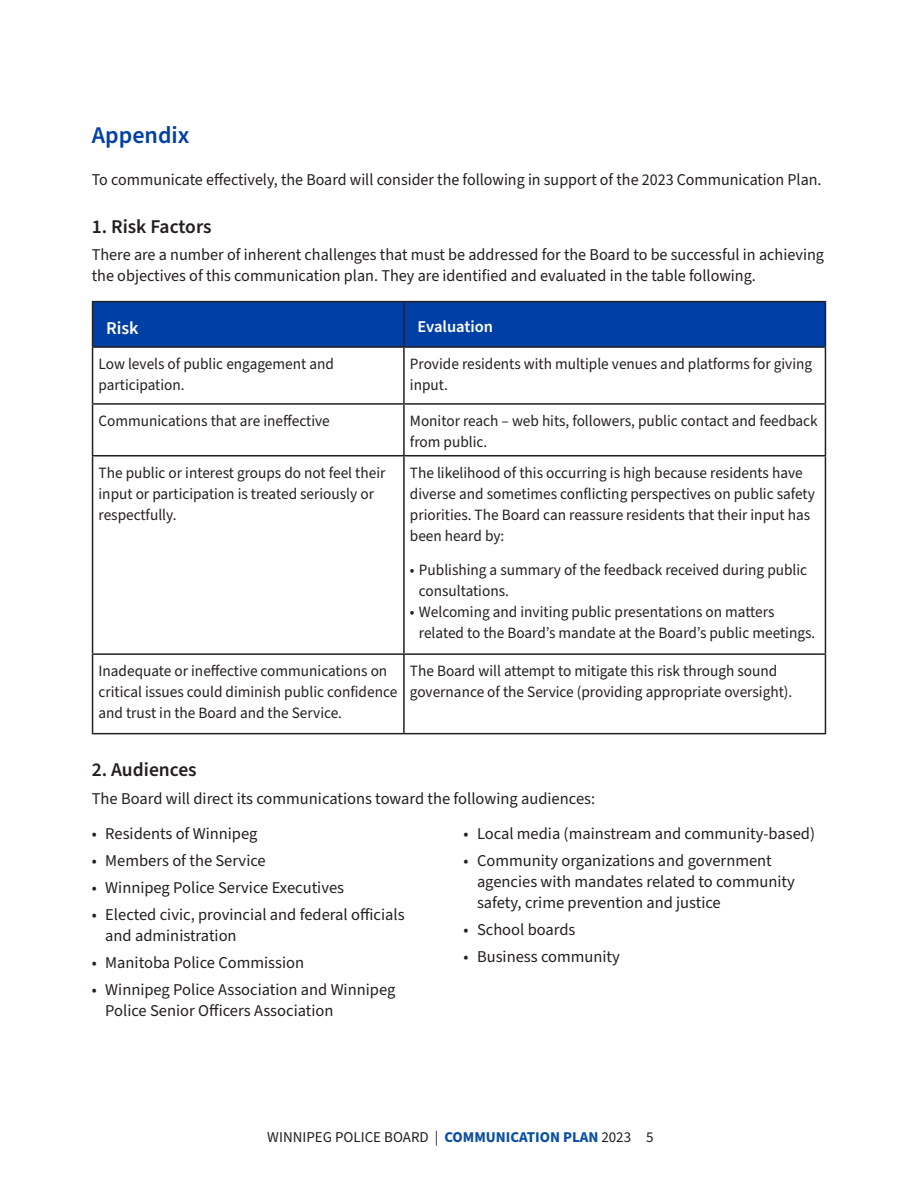
<style>
.page{position:relative;width:918px;height:1188px;background:#fff}
.page>*{position:absolute;margin:0;border:0;box-sizing:border-box;transform-origin:0 0}
.t1{font:600 24px "Source Sans Pro";color:#0040a6}
.Subhead{font:600 19.5px "Source Sans Pro";color:#231f20}
.Body_copy{font:600 18px "Source Sans Pro";color:#fff}
.Body_copy-2{font:16.5px/21px "Source Sans Pro";color:#231f20}
.Table_Header{font:600 16.5px "Source Sans Pro";color:#fff}
.Table_text{font:15.75px/21px "Source Sans Pro";color:#231f20}
.t2{font:15px "Source Sans Pro";color:#231f20}
.s1{font-weight:700;color:#094ea2}
</style>
<div class="page">
<div style="left:93px;top:302px;width:732px;height:44px;background:#0040a6"></div>
<hr style="left:92px;top:301px;width:312px;height:1px;background:#231f20">
<hr style="left:92px;top:302px;width:1px;height:44px;background:#231f20">
<hr style="left:404px;top:301px;width:422px;height:1px;background:#231f20">
<hr style="left:403px;top:302px;width:2px;height:44px;background:#231f20">
<hr style="left:825px;top:302px;width:1px;height:44px;background:#231f20">
<hr style="left:92px;top:346px;width:312px;height:2px;background:#231f20">
<hr style="left:92px;top:348px;width:1px;height:55px;background:#231f20">
<hr style="left:404px;top:346px;width:422px;height:2px;background:#231f20">
<hr style="left:403px;top:348px;width:2px;height:55px;background:#231f20">
<hr style="left:825px;top:348px;width:1px;height:55px;background:#231f20">
<hr style="left:92px;top:403px;width:312px;height:2px;background:#231f20">
<hr style="left:92px;top:405px;width:1px;height:50px;background:#231f20">
<hr style="left:404px;top:403px;width:422px;height:2px;background:#231f20">
<hr style="left:403px;top:405px;width:2px;height:50px;background:#231f20">
<hr style="left:825px;top:405px;width:1px;height:50px;background:#231f20">
<hr style="left:92px;top:455px;width:312px;height:2px;background:#231f20">
<hr style="left:92px;top:457px;width:1px;height:196px;background:#231f20">
<hr style="left:404px;top:455px;width:422px;height:2px;background:#231f20">
<hr style="left:403px;top:457px;width:2px;height:196px;background:#231f20">
<hr style="left:825px;top:457px;width:1px;height:196px;background:#231f20">
<hr style="left:92px;top:653px;width:312px;height:2px;background:#231f20">
<hr style="left:92px;top:655px;width:1px;height:78px;background:#231f20">
<hr style="left:404px;top:653px;width:422px;height:2px;background:#231f20">
<hr style="left:403px;top:655px;width:2px;height:78px;background:#231f20">
<hr style="left:825px;top:655px;width:1px;height:78px;background:#231f20">
<hr style="left:92px;top:733px;width:312px;height:1px;background:#231f20">
<hr style="left:404px;top:733px;width:422px;height:1px;background:#231f20">
<p class="t1" style="left:92px;top:119px;width:99px">Appendix</p>
<p class="Body_copy-2" style="left:92px;top:169px;width:731px">To communicate effectively, the Board will consider the following in support of the 2023 Communication Plan.</p>
<p class="Subhead" style="left:92px;top:213px;width:121px">1. Risk Factors</p>
<p class="Body_copy-2" style="left:92px;top:245px;width:734px">There are a number of inherent challenges that must be addressed for the Board to be successful in achieving the objectives of this communication plan. They are identified and evaluated in the table following.</p>
<p class="Body_copy" style="left:106px;top:316px;width:34px">Risk</p>
<p class="Table_Header" style="left:417px;top:316px;width:77px">Evaluation</p>
<p class="Table_text" style="left:99px;top:354px;width:237px">Low levels of public engagement and participation.</p>
<p class="Table_text" style="left:410px;top:354px;width:404px">Provide residents with multiple venues and platforms for giving input.</p>
<p class="Table_text" style="left:99px;top:411px;width:233px">Communications that are ineffective</p>
<p class="Table_text" style="left:410px;top:411px;width:409px">Monitor reach – web hits, followers, public contact and feedback from public.</p>
<p class="Table_text" style="left:99px;top:463px;width:288px">The public or interest groups do not feel their input or participation is treated seriously or respectfully.</p>
<p class="Table_text" style="left:410px;top:463px;width:406px">The likelihood of this occurring is high because residents have diverse and sometimes conflicting perspectives on public safety priorities. The Board can reassure residents that their input has been heard by:</p>
<p class="Table_text" style="left:419px;top:560px;width:390px;text-indent:-9px">• Publishing a summary of the feedback received during public consultations.</p>
<p class="Table_text" style="left:419px;top:602px;width:398px;text-indent:-9px">• Welcoming and inviting public presentations on matters related to the Board’s mandate at the Board’s public meetings.</p>
<p class="Table_text" style="left:99px;top:661px;width:300px">Inadequate or ineffective communications on critical issues could diminish public confidence and trust in the Board and the Service.</p>
<p class="Table_text" style="left:410px;top:661px;width:384px">The Board will attempt to mitigate this risk through sound governance of the Service (providing appropriate oversight).</p>
<p class="Subhead" style="left:92px;top:757px;width:106px">2. Audiences</p>
<p class="Body_copy-2" style="left:92px;top:789px;width:505px">The Board will direct its communications toward the following audiences:</p>
<p class="Body_copy-2" style="left:92px;top:823px;width:167px">• Residents of Winnipeg</p>
<p class="Body_copy-2" style="left:92px;top:850px;width:175px">• Members of the Service</p>
<p class="Body_copy-2" style="left:92px;top:877px;width:254px">• Winnipeg Police Service Executives</p>
<p class="Body_copy-2" style="left:105px;top:904px;width:301px;text-indent:-13px">• Elected civic, provincial and federal officials and administration</p>
<p class="Body_copy-2" style="left:92px;top:952px;width:214px">• Manitoba Police Commission</p>
<p class="Body_copy-2" style="left:105px;top:979px;width:292px;text-indent:-13px">• Winnipeg Police Association and Winnipeg<br>Police Senior Officers Association</p>
<p class="Body_copy-2" style="left:464px;top:823px;width:353px">• Local media (mainstream and community-based)</p>
<p class="Body_copy-2" style="left:477px;top:850px;width:319px;text-indent:-14px">• Community organizations and government agencies with mandates related to community safety, crime prevention and justice</p>
<p class="Body_copy-2" style="left:464px;top:919px;width:114px">• School boards</p>
<p class="Body_copy-2" style="left:464px;top:946px;width:158px">• Business community</p>
<p class="t2" style="left:267px;top:1127px;width:388px">WINNIPEG POLICE BOARD | <span class="s1">COMMUNICATION PLAN</span> 2023 5</p>
</div>
